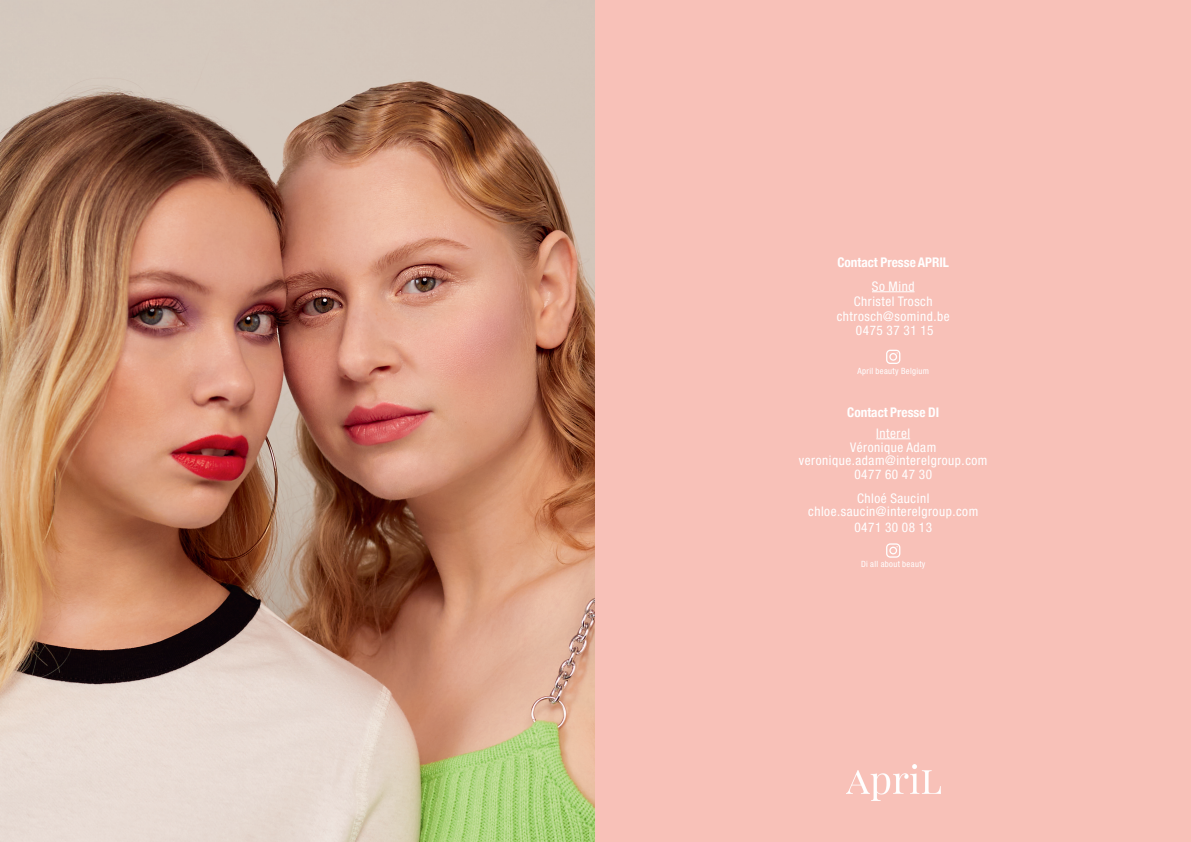
<style>
.page{position:relative;width:1191px;height:842px;background:#fff}
.page>*{position:absolute;margin:0;border:0;box-sizing:border-box;transform-origin:0 0}
.Okstyle{font:italic condensed 13.3px/13.7px "Helvetica Neue 57";letter-spacing:.04em;color:#fff;text-align:center}
.Okstyle-2{font:700 condensed 13.3px "Helvetica Neue";color:#fff}
.Okstyle-3{font:italic condensed 8.6px "Helvetica Neue 57";letter-spacing:.04em;color:#fff}
</style>
<div class="page">
<img style="left:0;top:0;width:595px;height:842px">
<div style="left:595px;top:0;width:596px;height:842px;background:#f8c1b8"></div>
<img style="left:846px;top:764px;width:94px;height:36px">
<hr style="left:872px;top:291px;width:42px;height:1px;background:#fff">
<hr style="left:876px;top:438px;width:34px;height:1px;background:#fff">
<svg style="left:886px;top:350px;width:14px;height:14px"></svg>
<svg style="left:886px;top:543px;width:14px;height:15px"></svg>
<p class="Okstyle-2" style="left:837px;top:251px;width:113px">Contact Presse APRIL</p>
<p class="Okstyle" style="left:872px;top:279px;width:44px">So Mind</p>
<p class="Okstyle" style="left:854px;top:294px;width:80px">Christel Trosch</p>
<p class="Okstyle" style="left:836px;top:309px;width:114px">chtrosch@somind.be</p>
<p class="Okstyle" style="left:856px;top:324px;width:79px">0475 37 31 15</p>
<p class="Okstyle-3" style="left:857px;top:366px;width:73px">April beauty Belgium</p>
<p class="Okstyle-2" style="left:847px;top:401px;width:93px">Contact Presse DI</p>
<p class="Okstyle" style="left:876px;top:426px;width:35px">Interel</p>
<p class="Okstyle" style="left:799px;top:440px;width:190px">Véronique Adam veronique.adam@interelgroup.com</p>
<p class="Okstyle" style="left:854px;top:467px;width:79px">0477 60 47 30</p>
<p class="Okstyle" style="left:808px;top:491px;width:172px">Chloé Saucinl chloe.saucin@interelgroup.com</p>
<p class="Okstyle" style="left:854px;top:520px;width:79px">0471 30 08 13</p>
<p class="Okstyle-3" style="left:861px;top:559px;width:66px">Di all about beauty</p>
</div>
